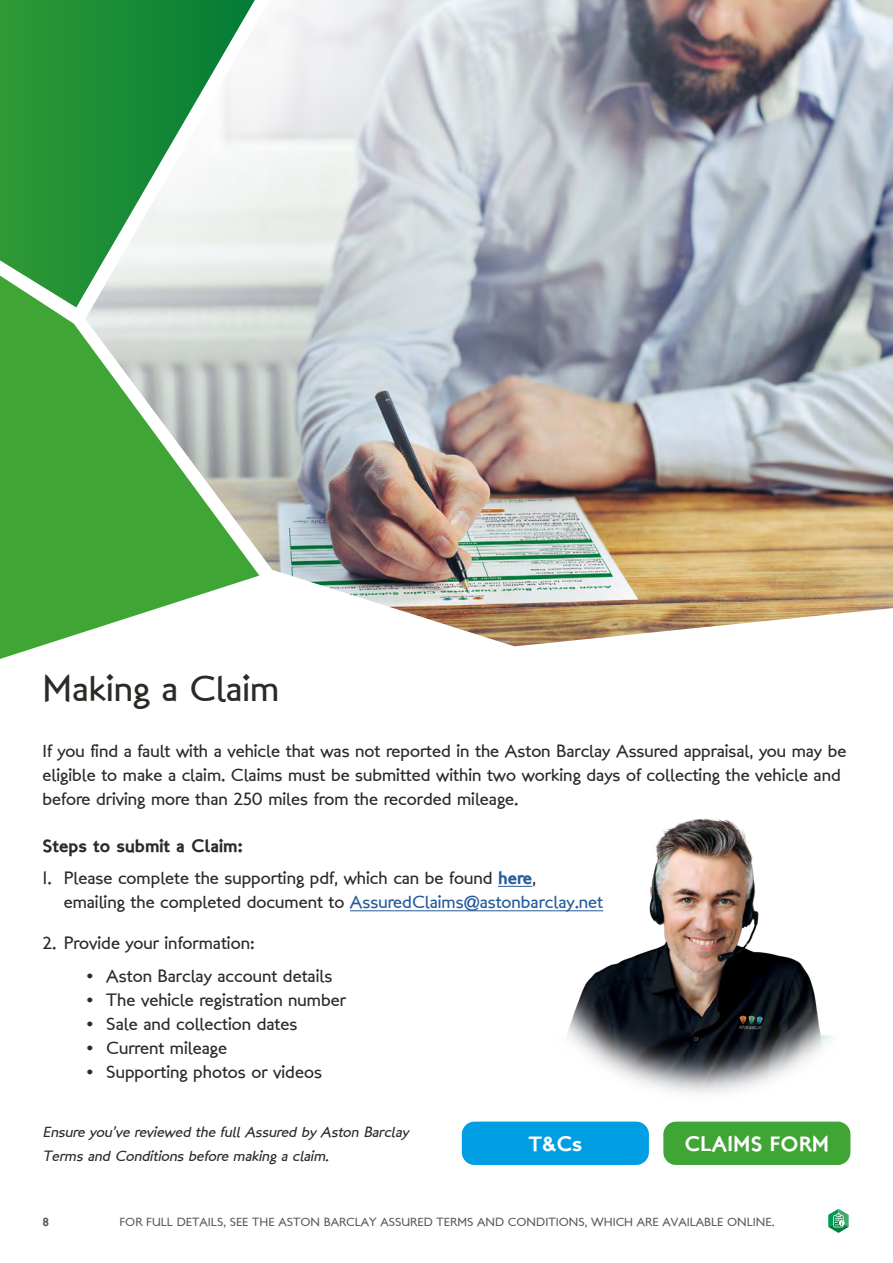
<style>
.page{position:relative;width:893px;height:1263px;background:#fff}
.page>*{position:absolute;margin:0;border:0;box-sizing:border-box;transform-origin:0 0}
.t1{font:36.9px "London Between";color:#2a2b27}
.t2{font:21px "London Two";color:#fff}
.t3{font:18px/24px "London Between";color:#2a2b27}
.t4{font:18px "London Two";color:#2a2b27}
.t5{font:italic 15px/24px "London Between";color:#2a2b27}
.t6{font:12px "London Between";color:#5b5856}
.t7{font:12px "London Two";color:#5b5856}
.s1{font-family:"London Two";color:#275b9b}
.s2{color:#275b9b}
</style>
<div class="page">
<svg style="left:828px;top:1208px;width:21px;height:25px"></svg>
<hr style="left:498px;top:886px;width:34px;height:1px;background:#275b9b">
<hr style="left:350px;top:910px;width:253px;height:1px;background:#275b9b">
<img style="left:517px;top:818px;width:317px;height:276px">
<img style="left:259px;top:0;width:634px;height:646px">
<svg style="left:0;top:307px;width:259px;height:352px;fill:#3fa535"></svg>
<svg style="left:0;top:0;width:273px;height:307px"></svg>
<div style="left:462px;top:1121px;width:187px;height:44px;background:#009fe3;border-radius:13px"></div>
<div style="left:663px;top:1121px;width:187px;height:44px;background:#3fa535;border-radius:13px"></div>
<h1 class="t1" style="left:43px;top:666px;width:238px">Making a Claim</h1>
<p class="t3" style="left:43px;top:739px;width:805px">If you find a fault with a vehicle that was not reported in the Aston Barclay Assured appraisal, you may be eligible to make a claim. Claims must be submitted within two working days of collecting the vehicle and before driving more than 250 miles from the recorded mileage.</p>
<p class="t4" style="left:43px;top:834px;width:202px">Steps to submit a Claim:</p>
<p class="t3" style="left:64px;top:866px;width:541px;text-indent:-21px">1. Please complete the supporting pdf, which can be found <span class="s1">here</span>,<br>emailing the completed document to <span class="s2">AssuredClaims@astonbarclay.net</span></p>
<p class="t3" style="left:43px;top:931px;width:213px">2. Provide your information:</p>
<p class="t3" style="left:85px;top:964px;width:249px">• Aston Barclay account details</p>
<p class="t3" style="left:85px;top:988px;width:262px">• The vehicle registration number</p>
<p class="t3" style="left:85px;top:1012px;width:214px">• Sale and collection dates</p>
<p class="t3" style="left:85px;top:1036px;width:144px">• Current mileage</p>
<p class="t3" style="left:85px;top:1060px;width:238px">• Supporting photos or videos</p>
<p class="t5" style="left:43px;top:1120px;width:368px">Ensure you’ve reviewed the full Assured by Aston Barclay<br>Terms and Conditions before making a claim.</p>
<p class="t2" style="left:529px;top:1130px;width:55px">T&amp;Cs</p>
<p class="t2" style="left:684px;top:1130px;width:146px">CLAIMS FORM</p>
<p class="t7" style="left:43px;top:1214px;width:8px">8</p>
<p class="t6" style="left:119px;top:1215px;width:657px">FOR FULL DETAILS, SEE THE ASTON BARCLAY ASSURED TERMS AND CONDITIONS, WHICH ARE AVAILABLE ONLINE.</p>
</div>
